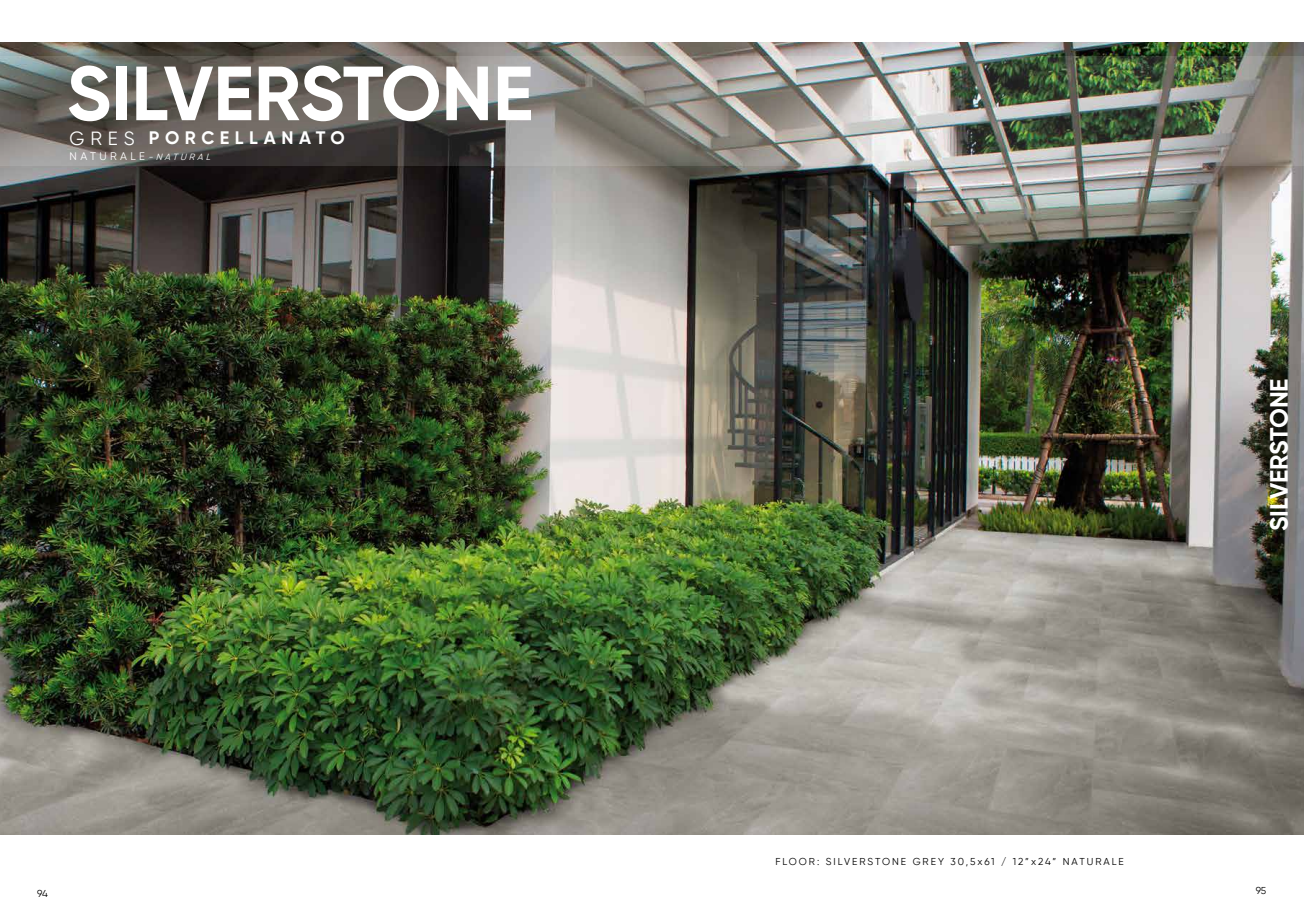
<style>
.page{position:relative;width:1304px;height:908px;background:#fff}
.page>*{position:absolute;margin:0;border:0;box-sizing:border-box;transform-origin:0 0}
.t1{font:700 76.5px "Gilroy";color:#fff}
.t2{font:700 25px "Gilroy";color:#fff}
.t3{font:700 18px "Gilroy";letter-spacing:.31em;color:#fff}
.t4{font:10.9px "Gilroy";letter-spacing:.31em;color:#fff}
.t5{font:10px "Gilroy";letter-spacing:.2em;color:#000}
.s1{font-weight:400;font-size:19px}
.s2{font-style:italic;font-size:9px}
</style>
<div class="page">
<img style="left:0;top:43px;width:1304px;height:790px">
<img style="left:0;top:57px;width:1304px;height:109px">
<h1 class="t1" style="left:67px;top:45px;width:468px">SILVERSTONE</h1>
<h3 class="t3" style="left:70px;top:127px;width:277px"><span class="s1">GRES</span> PORCELLANATO</h3>
<p class="t4" style="left:70px;top:150px;width:145px">NATURALE <span class="s2">-NATURAL</span></p>
<p class="t5" style="left:775px;top:854px;width:350px">FLOOR: SILVERSTONE GREY 30,5x61 / 12”x24” NATURALE</p>
<h2 class="t2" style="left:1263px;top:530px;width:154px;rotate:-90deg">SILVERSTONE</h2>
<p class="t5" style="left:37px;top:886px;width:12px">94</p>
<p class="t5" style="left:1256px;top:884px;width:12px">95</p>
</div>
